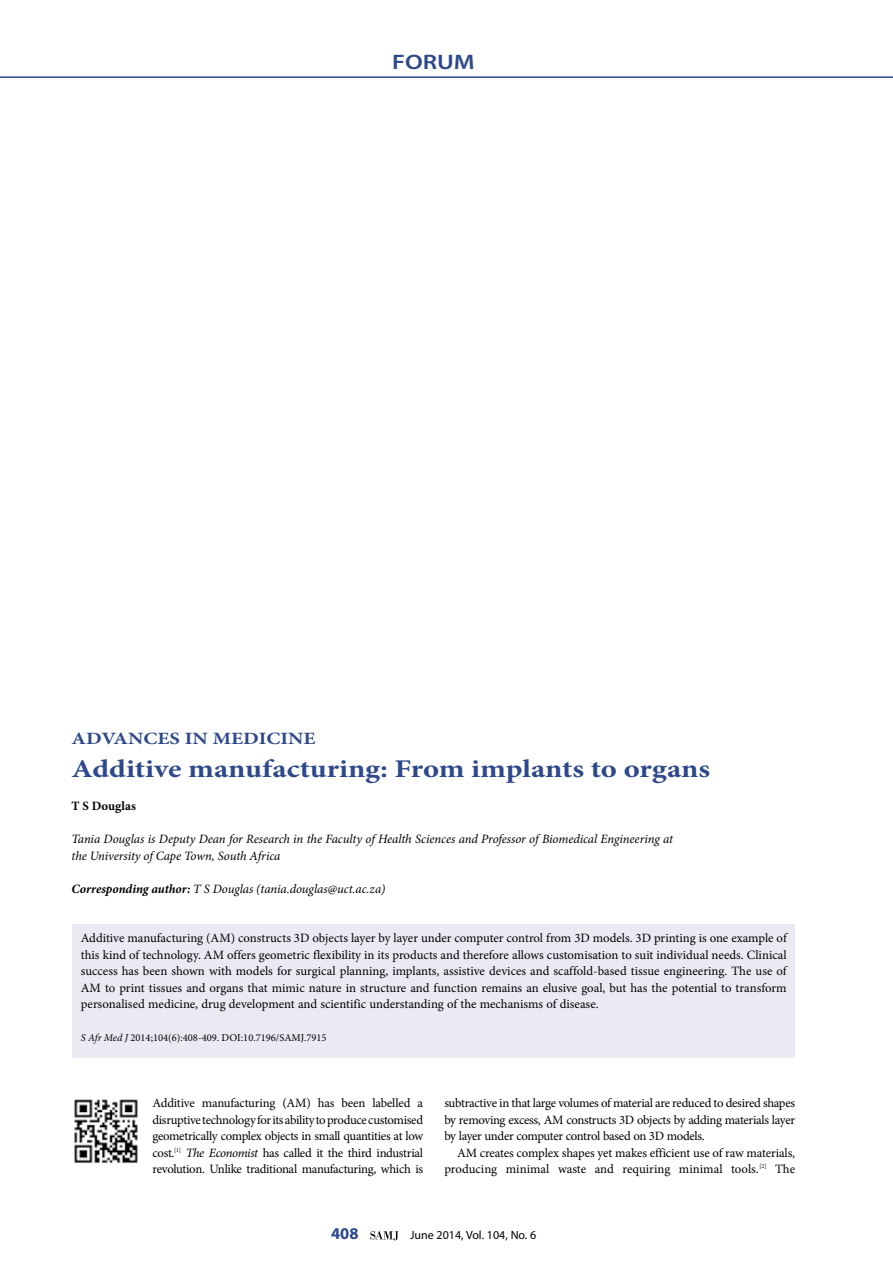
<style>
.page{position:relative;width:893px;height:1263px;background:#fff}
.page>*{position:absolute;margin:0;border:0;box-sizing:border-box;transform-origin:0 0}
.t1{font:700 25.5px "Minion Pro";letter-spacing:-.005em;color:#2d488b;scale:1.2 1}
.t2{font:600 21px "Myriad Pro";color:#2d488b;scale:1.2 1}
.t3{font:700 17.25px "Minion Pro";color:#2d488b;scale:1.2 1}
.t4{font:700 16.5px "Myriad Pro";color:#2d488b}
.t5{font:12.75px/16.5px "Minion Pro";letter-spacing:-.01em;color:#000;text-align:justify}
.t6{font:italic 12.75px/16.5px "Minion Pro";letter-spacing:-.005em;color:#000}
.t7{font:700 12.75px "Minion Pro";color:#000}
.t8{font:12px "Myriad Pro";color:#000}
.t9{font:10.5px "Minion Pro";color:#000}
.s1{font-weight:700}
.s2{font-style:italic}
</style>
<div class="page">
<hr style="left:0;top:76px;width:893px;height:2px;background:#2d488b">
<svg style="left:370px;top:1231px;width:29px;height:9px"></svg>
<div style="left:72px;top:924px;width:723px;height:134px;background:#ebeaf2"></div>
<img style="left:74px;top:1099px;width:64px;height:64px">
<h2 class="t2" style="left:392px;top:48px;width:70px">FORUM</h2>
<h3 class="t3" style="left:72px;top:726px;width:205px">ADVANCES IN MEDICINE</h3>
<h1 class="t1" style="left:72px;top:751px;width:534px">Additive manufacturing: From implants to organs</h1>
<p class="t7" style="left:72px;top:797px;width:66px">T S Douglas</p>
<p class="t6" style="left:72px;top:831px;width:603px">Tania Douglas is Deputy Dean for Research in the Faculty of Health Sciences and Professor of Biomedical Engineering at the University of Cape Town, South Africa</p>
<p class="t6" style="left:72px;top:880px;width:315px"><span class="s1">Corresponding author:</span> T S Douglas (tania.douglas@uct.ac.za)</p>
<p class="t5" style="left:81px;top:930px;width:707px">Additive manufacturing (AM) constructs 3D objects layer by layer under computer control from 3D models. 3D printing is one example of this kind of technology. AM offers geometric flexibility in its products and therefore allows customisation to suit individual needs. Clinical success has been shown with models for surgical planning, implants, assistive devices and scaffold-based tissue engineering. The use of AM to print tissues and organs that mimic nature in structure and function remains an elusive goal, but has the potential to transform personalised medicine, drug development and scientific understanding of the mechanisms of disease.</p>
<p class="t9" style="left:81px;top:1031px;width:247px"><span class="s2">S Afr Med J</span> 2014;104(6):408-409. DOI:10.7196/SAMJ.7915</p>
<p class="t5" style="left:152px;top:1095px;width:272px">Additive manufacturing (AM) has been labelled a disruptive technology for its ability to produce customised geometrically complex objects in small quantities at low cost.<sup>[1]</sup> <span class="s2">The Economist</span> has called it the third industrial revolution. Unlike traditional manufacturing, which is</p>
<p class="t5" style="left:444px;top:1095px;width:352px">subtractive in that large volumes of material are reduced to desired shapes by removing excess, AM constructs 3D objects by adding materials layer by layer under computer control based on 3D models.</p>
<p class="t5" style="left:444px;top:1144px;width:352px;text-align:right">AM creates complex shapes yet makes efficient use of raw materials, producing minimal waste and requiring minimal tools.<sup>[2]</sup> The</p>
<p class="t4" style="left:331px;top:1224px;width:29px">408</p>
<p class="t8" style="left:410px;top:1229px;width:128px">June 2014, Vol. 104, No. 6</p>
</div>
